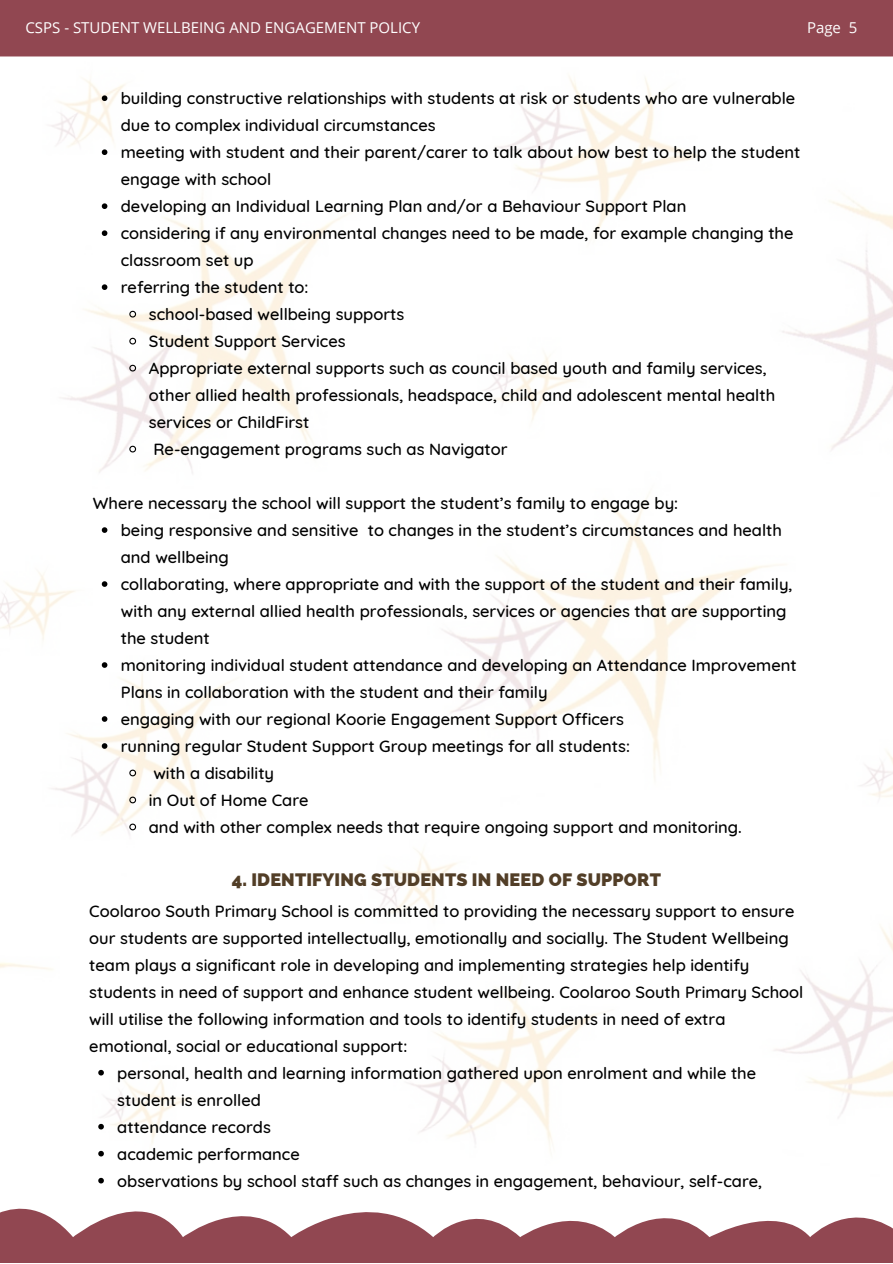
<style>
.page{position:relative;width:893px;height:1264px;background:#fff}
.page>*{position:absolute;margin:0;border:0;box-sizing:border-box;transform-origin:0 0}
.t1{font:800 18px "Raleway";letter-spacing:.01em;color:#523e27}
.t2{font:500 16.5px/27px "Quicksand";color:#000}
.t3{font:15px "Open Sans";color:#fff}
</style>
<div class="page">
<img style="left:0;top:56px;width:892px;height:1101px">
<svg style="left:0;top:1183px;width:892px;height:79px"></svg>
<div style="left:0;top:0;width:892px;height:56px;background:#914751"></div>
<svg style="left:102px;top:95px;width:5px;height:6px"></svg>
<svg style="left:102px;top:149px;width:5px;height:6px"></svg>
<svg style="left:102px;top:203px;width:5px;height:6px"></svg>
<svg style="left:102px;top:230px;width:5px;height:6px"></svg>
<svg style="left:102px;top:284px;width:5px;height:6px"></svg>
<svg style="left:128px;top:310px;width:9px;height:8px"></svg>
<svg style="left:128px;top:337px;width:9px;height:8px"></svg>
<svg style="left:128px;top:364px;width:9px;height:8px"></svg>
<svg style="left:128px;top:445px;width:9px;height:8px"></svg>
<svg style="left:102px;top:527px;width:5px;height:6px"></svg>
<svg style="left:102px;top:581px;width:5px;height:6px"></svg>
<svg style="left:102px;top:662px;width:5px;height:6px"></svg>
<svg style="left:102px;top:716px;width:5px;height:5px"></svg>
<svg style="left:102px;top:743px;width:5px;height:5px"></svg>
<svg style="left:128px;top:768px;width:9px;height:9px"></svg>
<svg style="left:128px;top:795px;width:9px;height:9px"></svg>
<svg style="left:128px;top:822px;width:9px;height:9px"></svg>
<svg style="left:98px;top:1069px;width:6px;height:6px"></svg>
<svg style="left:98px;top:1123px;width:6px;height:6px"></svg>
<svg style="left:98px;top:1150px;width:6px;height:6px"></svg>
<svg style="left:98px;top:1177px;width:6px;height:6px"></svg>
<p class="t3" style="left:25px;top:16px;width:396px">CSPS - STUDENT WELLBEING AND ENGAGEMENT POLICY</p>
<p class="t3" style="left:807px;top:16px;width:52px">Page 5</p>
<p class="t2" style="left:121px;top:85px;width:676px">building constructive relationships with students at risk or students who are vulnerable due to complex individual circumstances</p>
<p class="t2" style="left:121px;top:139px;width:681px">meeting with student and their parent/carer to talk about how best to help the student engage with school</p>
<p class="t2" style="left:121px;top:193px;width:567px">developing an Individual Learning Plan and/or a Behaviour Support Plan</p>
<p class="t2" style="left:121px;top:220px;width:674px">considering if any environmental changes need to be made, for example changing the classroom set up</p>
<p class="t2" style="left:121px;top:274px;width:189px">referring the student to:</p>
<p class="t2" style="left:149px;top:300px;width:257px">school-based wellbeing supports</p>
<p class="t2" style="left:149px;top:327px;width:198px">Student Support Services</p>
<p class="t2" style="left:149px;top:354px;width:628px">Appropriate external supports such as council based youth and family services, other allied health professionals, headspace, child and adolescent mental health services or ChildFirst</p>
<p class="t2" style="left:153px;top:435px;width:356px">Re-engagement programs such as Navigator</p>
<p class="t2" style="left:93px;top:489px;width:586px">Where necessary the school will support the student’s family to engage by:</p>
<p class="t2" style="left:121px;top:516px;width:662px">being responsive and sensitive to changes in the student’s circumstances and health and wellbeing</p>
<p class="t2" style="left:121px;top:570px;width:673px">collaborating, where appropriate and with the support of the student and their family, with any external allied health professionals, services or agencies that are supporting the student</p>
<p class="t2" style="left:121px;top:651px;width:677px">monitoring individual student attendance and developing an Attendance Improvement<br>Plans in collaboration with the student and their family</p>
<p class="t2" style="left:121px;top:705px;width:504px">engaging with our regional Koorie Engagement Support Officers</p>
<p class="t2" style="left:121px;top:732px;width:510px">running regular Student Support Group meetings for all students:</p>
<p class="t2" style="left:153px;top:759px;width:122px">with a disability</p>
<p class="t2" style="left:149px;top:786px;width:161px">in Out of Home Care</p>
<p class="t2" style="left:149px;top:813px;width:594px">and with other complex needs that require ongoing support and monitoring.</p>
<p class="t1" style="left:232px;top:869px;width:430px">4. IDENTIFYING STUDENTS IN NEED OF SUPPORT</p>
<p class="t2" style="left:89px;top:897px;width:715px">Coolaroo South Primary School is committed to providing the necessary support to ensure our students are supported intellectually, emotionally and socially. The Student Wellbeing team plays a significant role in developing and implementing strategies help identify students in need of support and enhance student wellbeing. Coolaroo South Primary School will utilise the following information and tools to identify students in need of extra emotional, social or educational support:</p>
<p class="t2" style="left:117px;top:1059px;width:640px">personal, health and learning information gathered upon enrolment and while the student is enrolled</p>
<p class="t2" style="left:117px;top:1113px;width:155px">attendance records</p>
<p class="t2" style="left:117px;top:1140px;width:184px">academic performance</p>
<p class="t2" style="left:117px;top:1167px;width:646px">observations by school staff such as changes in engagement, behaviour, self-care,</p>
</div>
